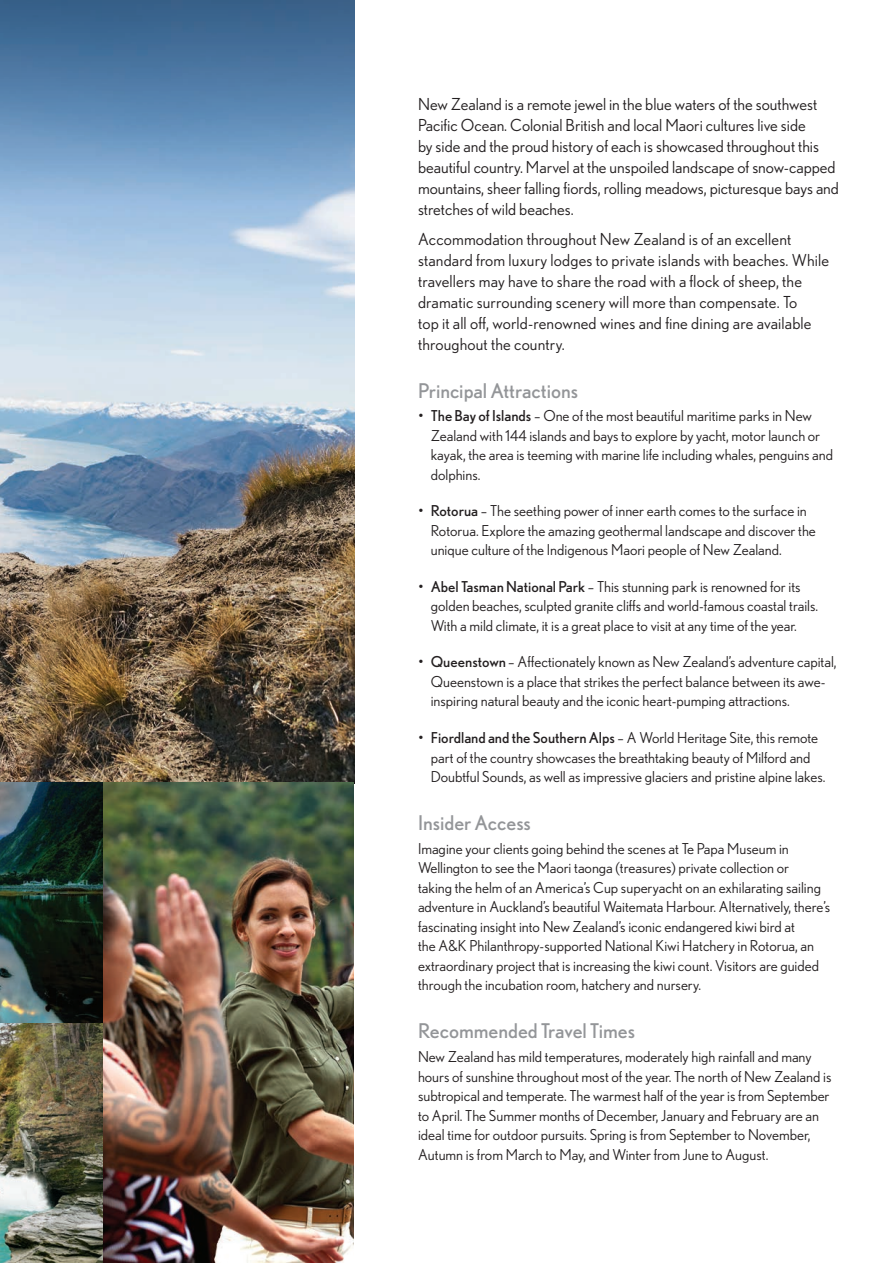
<style>
.page{position:relative;width:893px;height:1263px;background:#fff}
.page>*{position:absolute;margin:0;border:0;box-sizing:border-box;transform-origin:0 0}
.Subheading{font:20.25px "Nobel";color:#939598}
.t1{font:16.5px/21px "Nobel";color:#231f20}
.Body_copy{font:15px/19.5px "Nobel";color:#231f20}
.s1{font-style:inherit}
</style>
<div class="page">
<img style="left:0;top:281px;width:354px;height:501px">
<svg style="left:0;top:0;width:354px;height:281px;background:#769bc0"></svg>
<img style="left:0;top:1023px;width:104px;height:240px">
<img style="left:0;top:782px;width:104px;height:241px">
<img style="left:104px;top:782px;width:250px;height:481px">
<p class="t1" style="left:418px;top:94px;width:422px">New Zealand is a remote jewel in the blue waters of the southwest Pacific Ocean. Colonial British and local Maori cultures live side<br>by side and the proud history of each is showcased throughout this beautiful country. Marvel at the unspoiled landscape of snow-capped mountains, sheer falling fiords, rolling meadows, picturesque bays and stretches of wild beaches.</p>
<p class="t1" style="left:418px;top:228px;width:413px">Accommodation throughout New Zealand is of an excellent standard from luxury lodges to private islands with beaches. While travellers may have to share the road with a flock of sheep, the dramatic surrounding scenery will more than compensate. To<br>top it all off, world-renowned wines and fine dining are available throughout the country.</p>
<p class="Subheading" style="left:418px;top:378px;width:162px">Principal Attractions</p>
<p class="Body_copy" style="left:431px;top:406px;width:404px;text-indent:-13px"><span class="s1">• The Bay of Islands</span> – One of the most beautiful maritime parks in New Zealand with 144 islands and bays to explore by yacht, motor launch or kayak, the area is teeming with marine life including whales, penguins and dolphins.</p>
<p class="Body_copy" style="left:431px;top:501px;width:387px;text-indent:-13px"><span class="s1">• Rotorua</span> – The seething power of inner earth comes to the surface in<br>Rotorua. Explore the amazing geothermal landscape and discover the unique culture of the Indigenous Maori people of New Zealand.</p>
<p class="Body_copy" style="left:431px;top:577px;width:389px;text-indent:-13px"><span class="s1">• Abel Tasman National Park</span> – This stunning park is renowned for its golden beaches, sculpted granite cliffs and world-famous coastal trails.<br>With a mild climate, it is a great place to visit at any time of the year.</p>
<p class="Body_copy" style="left:431px;top:652px;width:407px;text-indent:-13px"><span class="s1">• Queenstown</span> – Affectionately known as New Zealand’s adventure capital,<br>Queenstown is a place that strikes the perfect balance between its awe&shy;inspiring natural beauty and the iconic heart-pumping attractions.</p>
<p class="Body_copy" style="left:431px;top:728px;width:396px;text-indent:-13px"><span class="s1">• Fiordland and the Southern Alps</span> – A World Heritage Site, this remote part of the country showcases the breathtaking beauty of Milford and<br>Doubtful Sounds, as well as impressive glaciers and pristine alpine lakes.</p>
<p class="Subheading" style="left:418px;top:810px;width:114px">Insider Access</p>
<p class="Body_copy" style="left:418px;top:839px;width:414px">Imagine your clients going behind the scenes at Te Papa Museum in Wellington to see the Maori taonga (treasures) private collection or<br>taking the helm of an America’s Cup superyacht on an exhilarating sailing adventure in Auckland’s beautiful Waitemata Harbour. Alternatively, there’s fascinating insight into New Zealand’s iconic endangered kiwi bird at<br>the A&amp;K Philanthropy-supported National Kiwi Hatchery in Rotorua, an extraordinary project that is increasing the kiwi count. Visitors are guided through the incubation room, hatchery and nursery.</p>
<p class="Subheading" style="left:418px;top:1019px;width:219px">Recommended Travel Times</p>
<p class="Body_copy" style="left:418px;top:1047px;width:415px">New Zealand has mild temperatures, moderately high rainfall and many hours of sunshine throughout most of the year. The north of New Zealand is subtropical and temperate. The warmest half of the year is from September to April. The Summer months of December, January and February are an ideal time for outdoor pursuits. Spring is from September to November, Autumn is from March to May, and Winter from June to August.</p>
</div>
